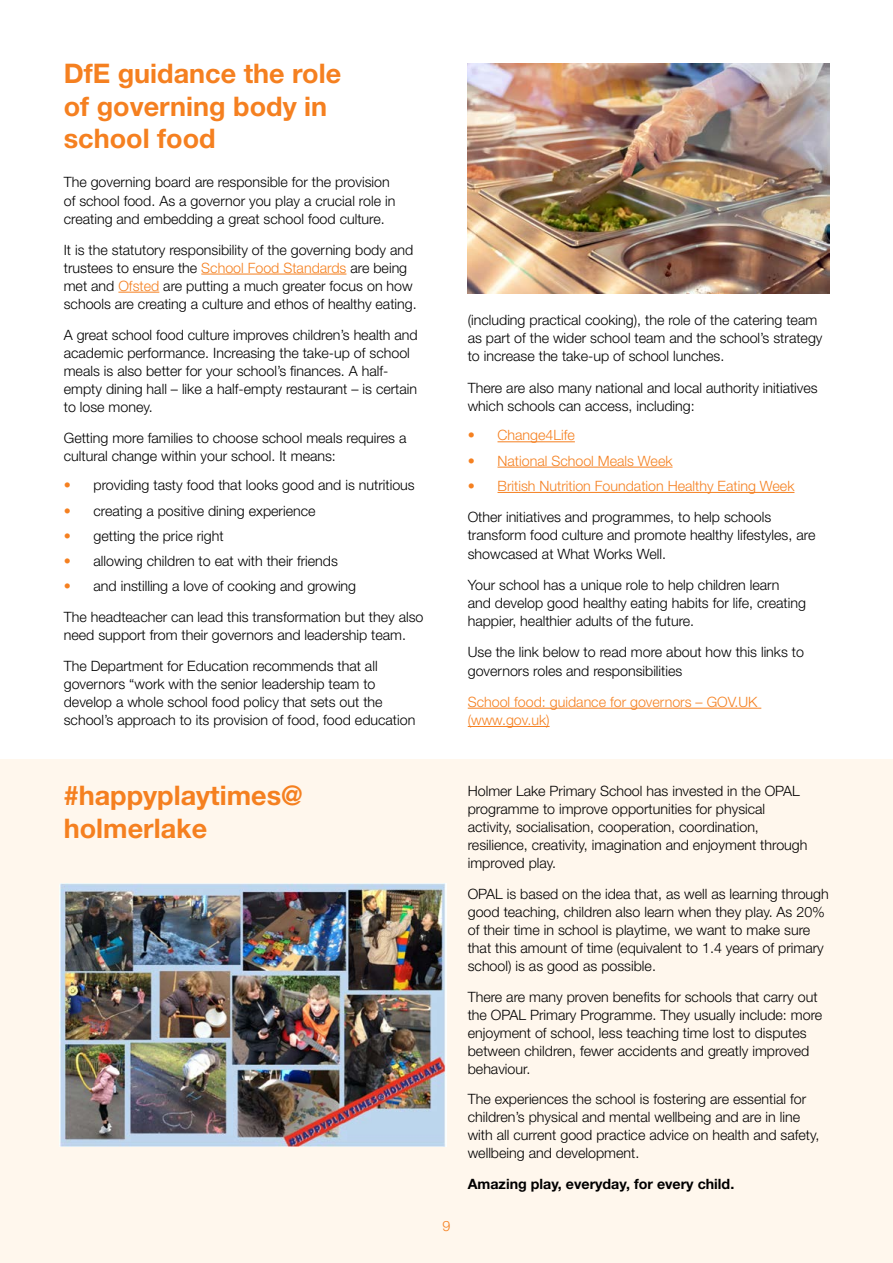
<style>
.page{position:relative;width:893px;height:1263px;background:#fff}
.page>*{position:absolute;margin:0;border:0;box-sizing:border-box;transform-origin:0 0}
.Heading_Main_Bold{font:700 27px/32.5px "Helvetica Neue LT Std";color:#f58020}
.body{font:300 14.25px/18px "Helvetica Neue LT Std";color:#000}
.body-2{font:300 14.25px/18.3px "Helvetica Neue LT Std";color:#f58020}
.body-3{font:700 14.25px "Helvetica Neue LT Std";color:#000}
.s1{color:#f58020}
</style>
<div class="page">
<div style="left:0;top:759px;width:893px;height:504px;background:#fff7ed"></div>
<hr style="left:201px;top:274px;width:145px;height:1px;background:#f58020">
<hr style="left:118px;top:292px;width:41px;height:1px;background:#f58020">
<hr style="left:497px;top:441px;width:78px;height:1px;background:#f58020">
<hr style="left:497px;top:467px;width:175px;height:1px;background:#f58020">
<hr style="left:497px;top:492px;width:297px;height:1px;background:#f58020">
<hr style="left:468px;top:708px;width:293px;height:1px;background:#f58020">
<hr style="left:468px;top:726px;width:82px;height:1px;background:#f58020">
<img style="left:59px;top:883px;width:387px;height:263px">
<img style="left:468px;top:64px;width:361px;height:229px">
<p class="Heading_Main_Bold" style="left:64px;top:57px;width:279px">DfE guidance the role of governing body in school food</p>
<p class="body" style="left:64px;top:173px;width:333px">The governing board are responsible for the provision of school food. As a governor you play a crucial role in creating and embedding a great school food culture.</p>
<p class="body" style="left:64px;top:240px;width:354px">It is the statutory responsibility of the governing body and trustees to ensure the <span class="s1">School Food Standards</span> are being met and <span class="s1">Ofsted</span> are putting a much greater focus on how schools are creating a culture and ethos of healthy eating.</p>
<p class="body" style="left:64px;top:325px;width:355px">A great school food culture improves children’s health and academic performance. Increasing the take-up of school meals is also better for your school’s finances. A half&shy;empty dining hall – like a half-empty restaurant – is certain to lose money.</p>
<p class="body" style="left:64px;top:428px;width:344px">Getting more families to choose school meals requires a cultural change within your school. It means:</p>
<p class="body" style="left:64px;top:476px;width:352px"><span class="s1">•</span> providing tasty food that looks good and is nutritious</p>
<p class="body" style="left:64px;top:501px;width:253px"><span class="s1">•</span> creating a positive dining experience</p>
<p class="body" style="left:64px;top:526px;width:161px"><span class="s1">•</span> getting the price right</p>
<p class="body" style="left:64px;top:551px;width:276px"><span class="s1">•</span> allowing children to eat with their friends</p>
<p class="body" style="left:64px;top:576px;width:294px"><span class="s1">•</span> and instilling a love of cooking and growing</p>
<p class="body" style="left:64px;top:607px;width:361px">The headteacher can lead this transformation but they also need support from their governors and leadership team.</p>
<p class="body" style="left:64px;top:656px;width:353px">The Department for Education recommends that all governors “work with the senior leadership team to develop a whole school food policy that sets out the school’s approach to its provision of food, food education</p>
<p class="body" style="left:468px;top:310px;width:356px">(including practical cooking), the role of the catering team as part of the wider school team and the school’s strategy to increase the take-up of school lunches.</p>
<p class="body" style="left:468px;top:378px;width:352px">There are also many national and local authority initiatives which schools can access, including:</p>
<p class="body-2" style="left:468px;top:426px;width:109px">• Change4Life</p>
<p class="body-2" style="left:468px;top:451px;width:206px">• National School Meals Week</p>
<p class="body-2" style="left:468px;top:476px;width:328px">• British Nutrition Foundation Healthy Eating Week</p>
<p class="body" style="left:468px;top:507px;width:349px">Other initiatives and programmes, to help schools transform food culture and promote healthy lifestyles, are showcased at What Works Well.</p>
<p class="body" style="left:468px;top:575px;width:340px">Your school has a unique role to help children learn and develop good healthy eating habits for life, creating happier, healthier adults of the future.</p>
<p class="body" style="left:468px;top:643px;width:338px">Use the link below to read more about how this links to governors roles and responsibilities</p>
<p class="body-2" style="left:468px;top:692px;width:291px">School food: guidance for governors – GOV.UK (www.gov.uk)</p>
<p class="Heading_Main_Bold" style="left:64px;top:779px;width:241px">#happyplaytimes@ holmerlake</p>
<p class="body" style="left:468px;top:782px;width:341px">Holmer Lake Primary School has invested in the OPAL programme to improve opportunities for physical activity, socialisation, cooperation, coordination, resilience, creativity, imagination and enjoyment through improved play.</p>
<p class="body" style="left:468px;top:884px;width:363px">OPAL is based on the idea that, as well as learning through good teaching, children also learn when they play. As 20% of their time in school is playtime, we want to make sure that this amount of time (equivalent to 1.4 years of primary school) is as good as possible.</p>
<p class="body" style="left:468px;top:987px;width:356px">There are many proven benefits for schools that carry out the OPAL Primary Programme. They usually include: more enjoyment of school, less teaching time lost to disputes between children, fewer accidents and greatly improved behaviour.</p>
<p class="body" style="left:468px;top:1090px;width:353px">The experiences the school is fostering are essential for children’s physical and mental wellbeing and are in line with all current good practice advice on health and safety, wellbeing and development.</p>
<p class="body-3" style="left:468px;top:1175px;width:268px">Amazing play, everyday, for every child.</p>
<p class="body-2" style="left:442px;top:1216px;width:9px">9</p>
</div>
